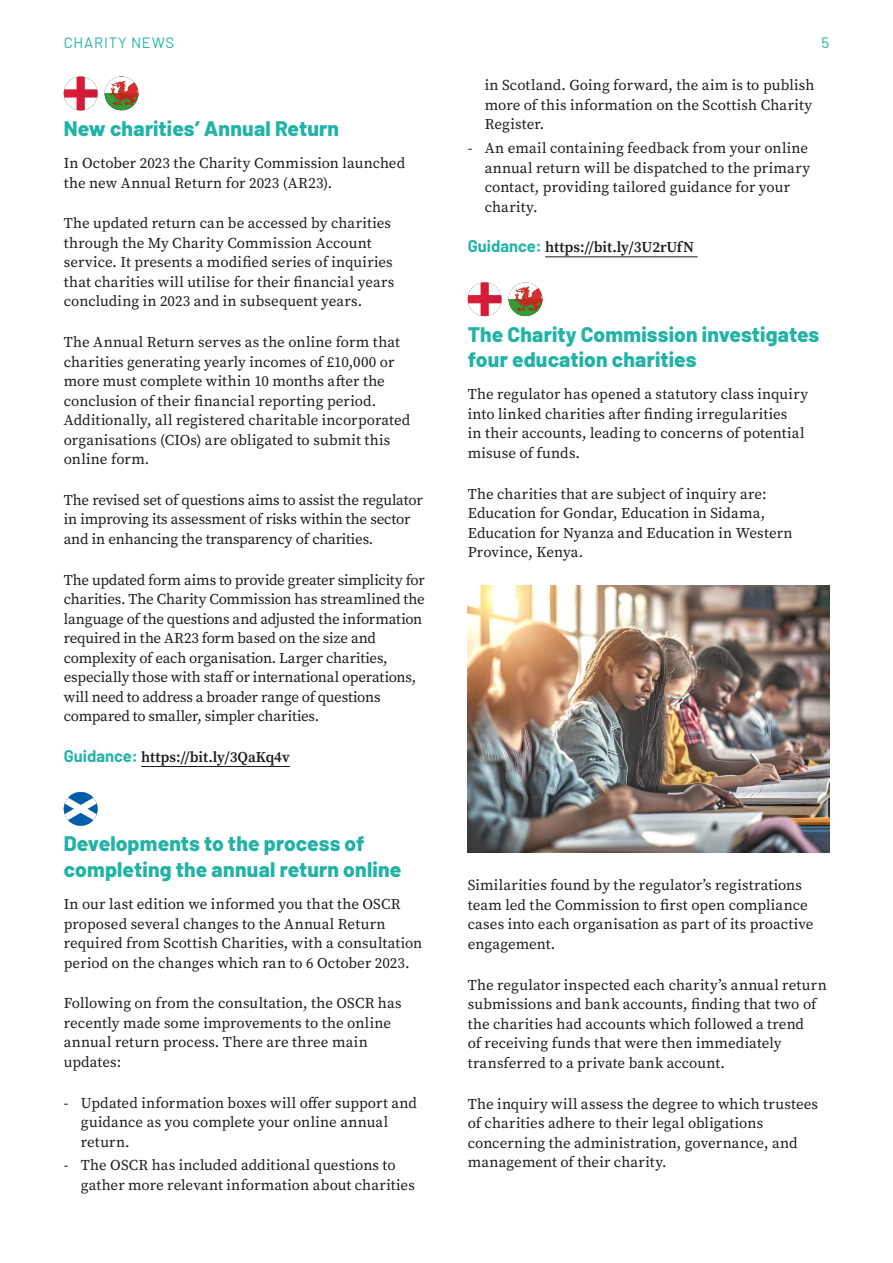
<style>
.page{position:relative;width:893px;height:1263px;background:#fff}
.page>*{position:absolute;margin:0;border:0;box-sizing:border-box;transform-origin:0 0}
.t1{font:800 21px/25.5px "Barlow";letter-spacing:.005em;color:#22b3a7}
.t2{font:15px/19.5px "Source Serif Pro";letter-spacing:.005em;color:#1d1d1b}
.t3{font:15px/19.5px "Source Serif Pro";letter-spacing:-.015em;color:#1d1d1b}
.t4{font:600 15px "Source Serif Pro";color:#1d1d1b}
.t5{font:15px "Barlow";letter-spacing:.05em;color:#22b3a7}
.s1{font-family:"Barlow";font-weight:700;font-size:16.5px;color:#22b3a7}
</style>
<div class="page">
<hr style="left:141px;top:766px;width:149px;height:1px;background:#1d1d1b">
<svg style="left:64px;top:77px;width:34px;height:33px"></svg>
<svg style="left:105px;top:93px;width:29px;height:17px"></svg>
<svg style="left:110px;top:80px;width:28px;height:25px"></svg>
<svg style="left:64px;top:792px;width:34px;height:34px"></svg>
<hr style="left:545px;top:256px;width:153px;height:1px;background:#1d1d1b">
<svg style="left:468px;top:282px;width:34px;height:34px"></svg>
<svg style="left:509px;top:299px;width:29px;height:17px"></svg>
<svg style="left:514px;top:286px;width:28px;height:25px"></svg>
<img style="left:468px;top:586px;width:361px;height:266px">
<p class="t5" style="left:64px;top:32px;width:112px">CHARITY NEWS</p>
<p class="t5" style="left:821px;top:32px;width:9px">5</p>
<h1 class="t1" style="left:64px;top:114px;width:277px">New charities’ Annual Return</h1>
<p class="t2" style="left:64px;top:153px;width:343px">In October 2023 the Charity Commission launched the new Annual Return for 2023 (AR23).</p>
<p class="t2" style="left:64px;top:214px;width:332px">The updated return can be accessed by charities through the My Charity Commission Account service. It presents a modified series of inquiries that charities will utilise for their financial years concluding in 2023 and in subsequent years.</p>
<p class="t2" style="left:64px;top:332px;width:348px">The Annual Return serves as the online form that charities generating yearly incomes of £10,000 or more must complete within 10 months after the conclusion of their financial reporting period.<br>Additionally, all registered charitable incorporated organisations (CIOs) are obligated to submit this online form.</p>
<p class="t2" style="left:64px;top:490px;width:361px">The revised set of questions aims to assist the regulator in improving its assessment of risks within the sector and in enhancing the transparency of charities.</p>
<p class="t3" style="left:64px;top:570px;width:363px">The updated form aims to provide greater simplicity for charities. The Charity Commission has streamlined the language of the questions and adjusted the information required in the AR23 form based on the size and complexity of each organisation. Larger charities, especially those with staff or international operations, will need to address a broader range of questions compared to smaller, simpler charities.</p>
<p class="t4" style="left:64px;top:747px;width:228px"><span class="s1">Guidance:</span> https://bit.ly/3QaKq4v</p>
<h1 class="t1" style="left:64px;top:829px;width:339px">Developments to the process of completing the annual return online</h1>
<p class="t2" style="left:64px;top:894px;width:360px">In our last edition we informed you that the OSCR proposed several changes to the Annual Return required from Scottish Charities, with a consultation period on the changes which ran to 6 October 2023.</p>
<p class="t2" style="left:64px;top:993px;width:339px">Following on from the consultation, the OSCR has recently made some improvements to the online annual return process. There are three main updates:</p>
<p class="t2" style="left:81px;top:1093px;width:338px;text-indent:-17px">- Updated information boxes will offer support and guidance as you complete your online annual return.</p>
<p class="t2" style="left:81px;top:1155px;width:336px;text-indent:-17px">- The OSCR has included additional questions to gather more relevant information about charities</p>
<p class="t2" style="left:485px;top:76px;width:331px">in Scotland. Going forward, the aim is to publish more of this information on the Scottish Charity<br>Register.</p>
<p class="t2" style="left:485px;top:138px;width:327px;text-indent:-17px">- An email containing feedback from your online annual return will be dispatched to the primary contact, providing tailored guidance for your charity.</p>
<p class="t4" style="left:468px;top:237px;width:228px"><span class="s1">Guidance:</span> https://bit.ly/3U2rUfN</p>
<h1 class="t1" style="left:468px;top:320px;width:353px">The Charity Commission investigates four education charities</h1>
<p class="t2" style="left:468px;top:385px;width:342px">The regulator has opened a statutory class inquiry into linked charities after finding irregularities<br>in their accounts, leading to concerns of potential misuse of funds.</p>
<p class="t2" style="left:468px;top:484px;width:326px">The charities that are subject of inquiry are:<br>Education for Gondar, Education in Sidama, Education for Nyanza and Education in Western Province, Kenya.</p>
<p class="t2" style="left:468px;top:876px;width:347px">Similarities found by the regulator’s registrations team led the Commission to first open compliance cases into each organisation as part of its proactive engagement.</p>
<p class="t2" style="left:468px;top:975px;width:360px">The regulator inspected each charity’s annual return submissions and bank accounts, finding that two of the charities had accounts which followed a trend<br>of receiving funds that were then immediately transferred to a private bank account.</p>
<p class="t2" style="left:468px;top:1094px;width:352px">The inquiry will assess the degree to which trustees of charities adhere to their legal obligations concerning the administration, governance, and management of their charity.</p>
</div>
